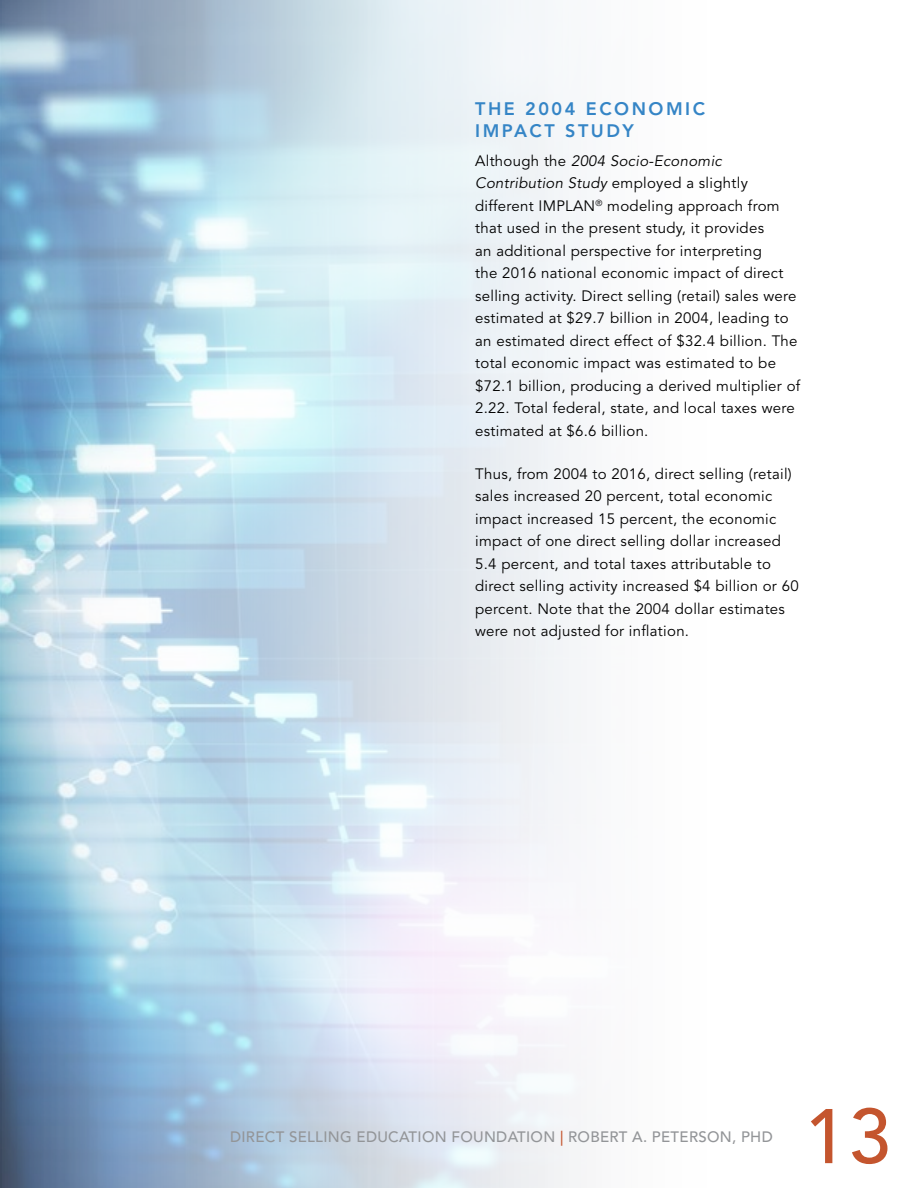
<style>
.page{position:relative;width:918px;height:1188px;background:#fff}
.page>*{position:absolute;margin:0;border:0;box-sizing:border-box;transform-origin:0 0}
.t1{font:500 76.5px "Avenir LT Std";color:#c4552e}
.t2{font:800 18px/21.6px "Avenir LT Std";letter-spacing:.14em;color:#3585c6}
.t3{font:15px/22.5px "Avenir LT Std";letter-spacing:.02em;color:#000}
.t4{font:500 15px "Avenir LT Std";letter-spacing:.02em;color:#939598}
.s1{font-style:italic}
.s2{color:#c4552e}
</style>
<div class="page">
<img style="left:0;top:0;width:581px;height:1188px">
<p class="t2" style="left:475px;top:98px;width:231px">THE 2004 ECONOMIC<br>IMPACT STUDY</p>
<p class="t3" style="left:475px;top:150px;width:327px">Although the <span class="s1">2004 Socio-Economic Contribution Study</span> employed a slightly different IMPLAN<sup>®</sup> modeling approach from that used in the present study, it provides<br>an additional perspective for interpreting<br>the 2016 national economic impact of direct selling activity. Direct selling (retail) sales were estimated at $29.7 billion in 2004, leading to an estimated direct effect of $32.4 billion. The total economic impact was estimated to be $72.1 billion, producing a derived multiplier of 2.22. Total federal, state, and local taxes were estimated at $6.6 billion.</p>
<p class="t3" style="left:475px;top:463px;width:325px">Thus, from 2004 to 2016, direct selling (retail) sales increased 20 percent, total economic impact increased 15 percent, the economic impact of one direct selling dollar increased 5.4 percent, and total taxes attributable to direct selling activity increased $4 billion or 60 percent. Note that the 2004 dollar estimates were not adjusted for inflation.</p>
<p class="t4" style="left:230px;top:1128px;width:544px">DIRECT SELLING EDUCATION FOUNDATION <span class="s2">|</span> ROBERT A. PETERSON, PHD</p>
<h1 class="t1" style="left:804px;top:1092px;width:88px">13</h1>
</div>
